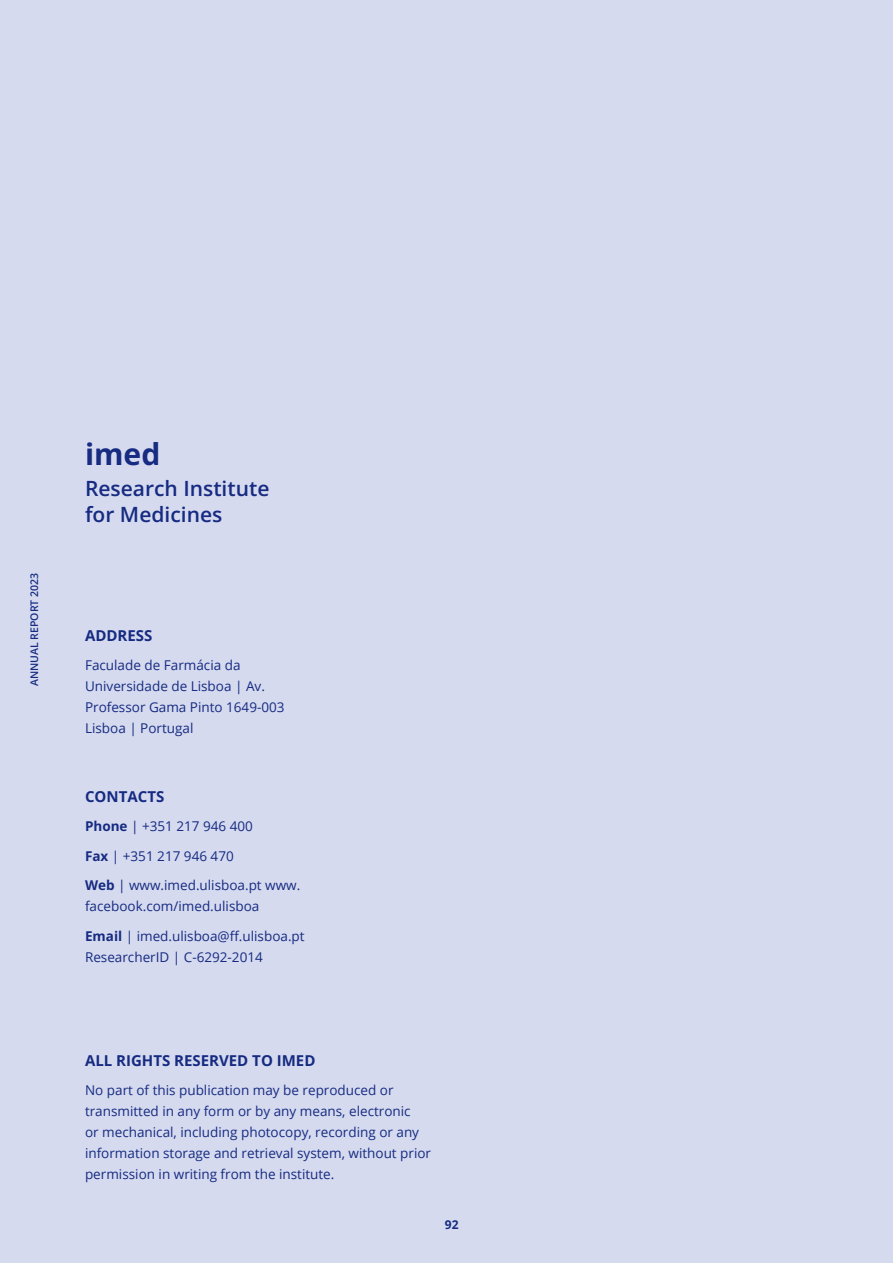
<style>
.page{position:relative;width:893px;height:1263px;background:#d5daef}
.page>*{position:absolute;margin:0;border:0;box-sizing:border-box;transform-origin:0 0}
.t1{font:700 30px "Open Sans";color:#162b81}
.t2{font:600 21px "Open Sans";color:#162b81}
.Texto{font:700 15px "Open Sans";color:#162b81}
.Texto-2{font:13.5px/21px "Open Sans";color:#162b81}
.t3{font:700 12px "Open Sans";color:#162b81}
.t4{font:600 10.5px "Open Sans";color:#162b81}
.s1{font-weight:700}
</style>
<div class="page">
<p class="t4" style="left:27px;top:686px;width:115px;rotate:-90deg">ANNUAL REPORT 2023</p>
<p class="t1" style="left:85px;top:433px;width:77px">imed</p>
<p class="t2" style="left:85px;top:474px;width:186px">Research Institute</p>
<p class="t2" style="left:85px;top:499px;width:139px">for Medicines</p>
<p class="Texto" style="left:85px;top:625px;width:69px">ADDRESS</p>
<p class="Texto-2" style="left:85px;top:655px;width:201px">Faculade de Farmácia da<br>Universidade de Lisboa | Av.<br>Professor Gama Pinto 1649-003<br>Lisboa | Portugal</p>
<p class="Texto" style="left:85px;top:786px;width:81px">CONTACTS</p>
<p class="Texto-2" style="left:85px;top:815px;width:169px"><span class="s1">Phone</span> | +351 217 946 400</p>
<p class="Texto-2" style="left:85px;top:845px;width:150px"><span class="s1">Fax</span> | +351 217 946 470</p>
<p class="Texto-2" style="left:85px;top:874px;width:217px"><span class="s1">Web</span> | www.imed.ulisboa.pt www. facebook.com/imed.ulisboa</p>
<p class="Texto-2" style="left:85px;top:925px;width:221px"><span class="s1">Email</span> | imed.ulisboa@ff.ulisboa.pt<br>ResearcherID | C-6292-2014</p>
<p class="Texto" style="left:85px;top:1049px;width:232px">ALL RIGHTS RESERVED TO IMED</p>
<p class="Texto-2" style="left:85px;top:1079px;width:348px">No part of this publication may be reproduced or transmitted in any form or by any means, electronic<br>or mechanical, including photocopy, recording or any information storage and retrieval system, without prior permission in writing from the institute.</p>
<p class="t3" style="left:445px;top:1216px;width:15px">92</p>
</div>
